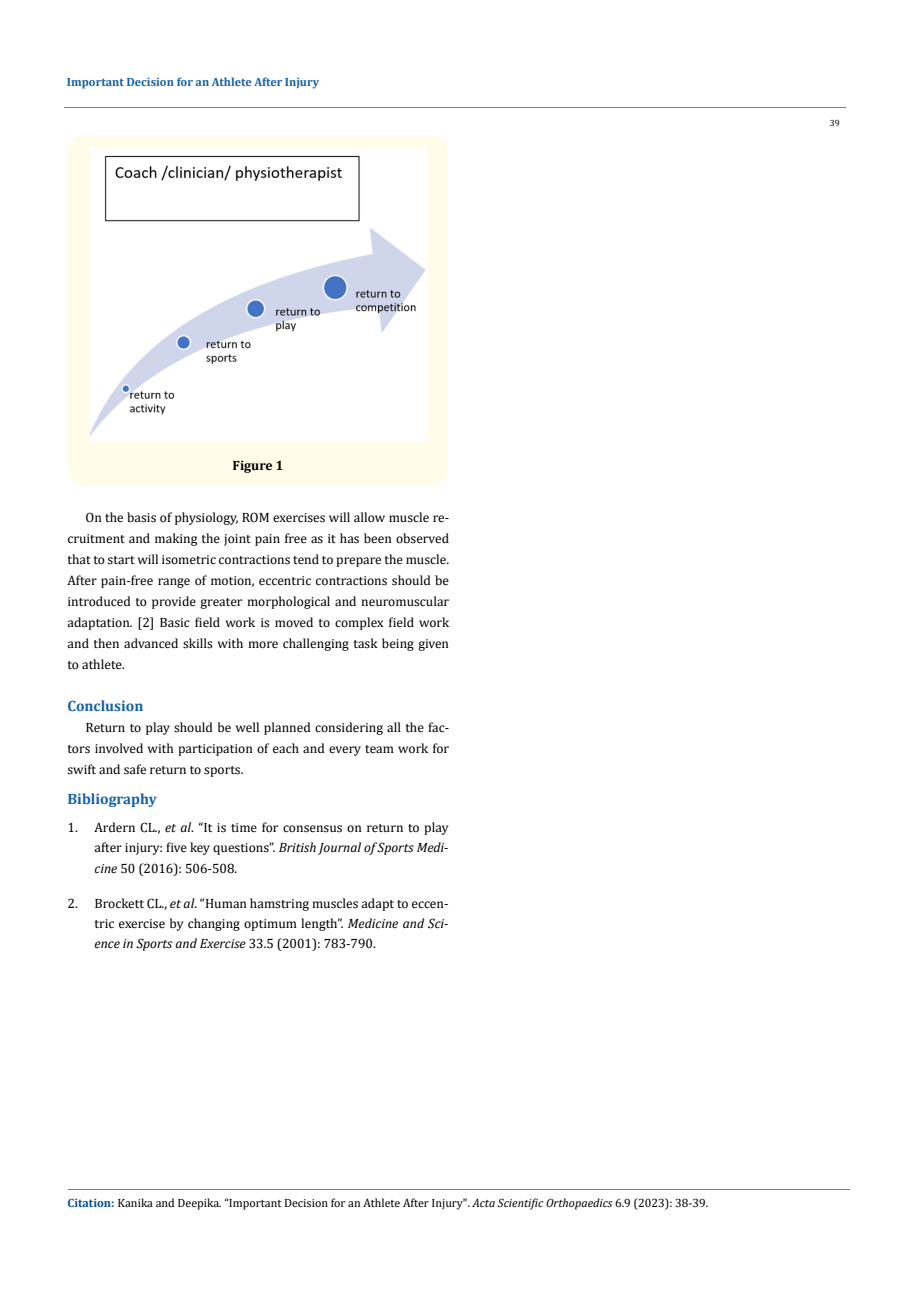
<style>
.page{position:relative;width:917px;height:1296px;background:#fff}
.page>*{position:absolute;margin:0;border:0;box-sizing:border-box;transform-origin:0 0}
.t1{font:700 15px "Cambria";color:#1560a6}
.t2{font:13.5px/21px "Cambria";color:#000;text-align:justify}
.t3{font:700 13.5px "Cambria";color:#000}
.t4{font:12px "Cambria";color:#000}
.t5{font:700 12px "Cambria";color:#1560a6}
.t6{font:9px "Cambria";color:#000}
.s1{font-style:italic}
.s2{font-weight:700;color:#035089}
</style>
<div class="page">
<div style="left:67px;top:135px;width:381px;height:351px;background:#fffde9;border-radius:18px"></div>
<img style="left:90px;top:148px;width:336px;height:292px">
<hr style="left:64px;top:108px;width:781px;height:1px;background:#e05d1a">
<hr style="left:68px;top:1190px;width:781px;height:1px;background:#e05d1a">
<p class="t5" style="left:67px;top:73px;width:253px">Important Decision for an Athlete After Injury</p>
<p class="t6" style="left:829px;top:118px;width:11px">39</p>
<p class="t3" style="left:232px;top:455px;width:52px">Figure 1</p>
<p class="t2" style="left:68px;top:507px;width:383px;text-indent:18px">On the basis of physiology, ROM exercises will allow muscle re&shy;cruitment and making the joint pain free as it has been observed that to start will isometric contractions tend to prepare the muscle.<br>After pain-free range of motion, eccentric contractions should be introduced to provide greater morphological and neuromuscular adaptation. [2] Basic field work is moved to complex field work and then advanced skills with more challenging task being given to athlete.</p>
<p class="t1" style="left:68px;top:695px;width:77px">Conclusion</p>
<p class="t2" style="left:68px;top:717px;width:383px;text-indent:18px">Return to play should be well planned considering all the fac&shy;tors involved with participation of each and every team work for swift and safe return to sports.</p>
<p class="t1" style="left:68px;top:789px;width:91px">Bibliography</p>
<p class="t2" style="left:95px;top:817px;width:355px;line-height:20.2px;text-indent:-27px">1. Ardern CL., <span class="s1">et al</span>. “It is time for consensus on return to play after injury: five key questions”. <span class="s1">British Journal of Sports Medi&shy;cine</span> 50 (2016): 506-508.</p>
<p class="t2" style="left:95px;top:893px;width:355px;line-height:20.2px;text-indent:-27px">2. Brockett CL., <span class="s1">et al</span>. “Human hamstring muscles adapt to eccen&shy;tric exercise by changing optimum length”. <span class="s1">Medicine and Sci&shy;ence in Sports and Exercise</span> 33.5 (2001): 783-790.</p>
<p class="t4" style="left:68px;top:1195px;width:642px"><span class="s2">Citation:</span> Kanika and Deepika<span class="s1">.</span> “Important Decision for an Athlete After Injury". <span class="s1">Acta Scientific Orthopaedics</span> 6.9 (2023): 38-39.</p>
</div>
